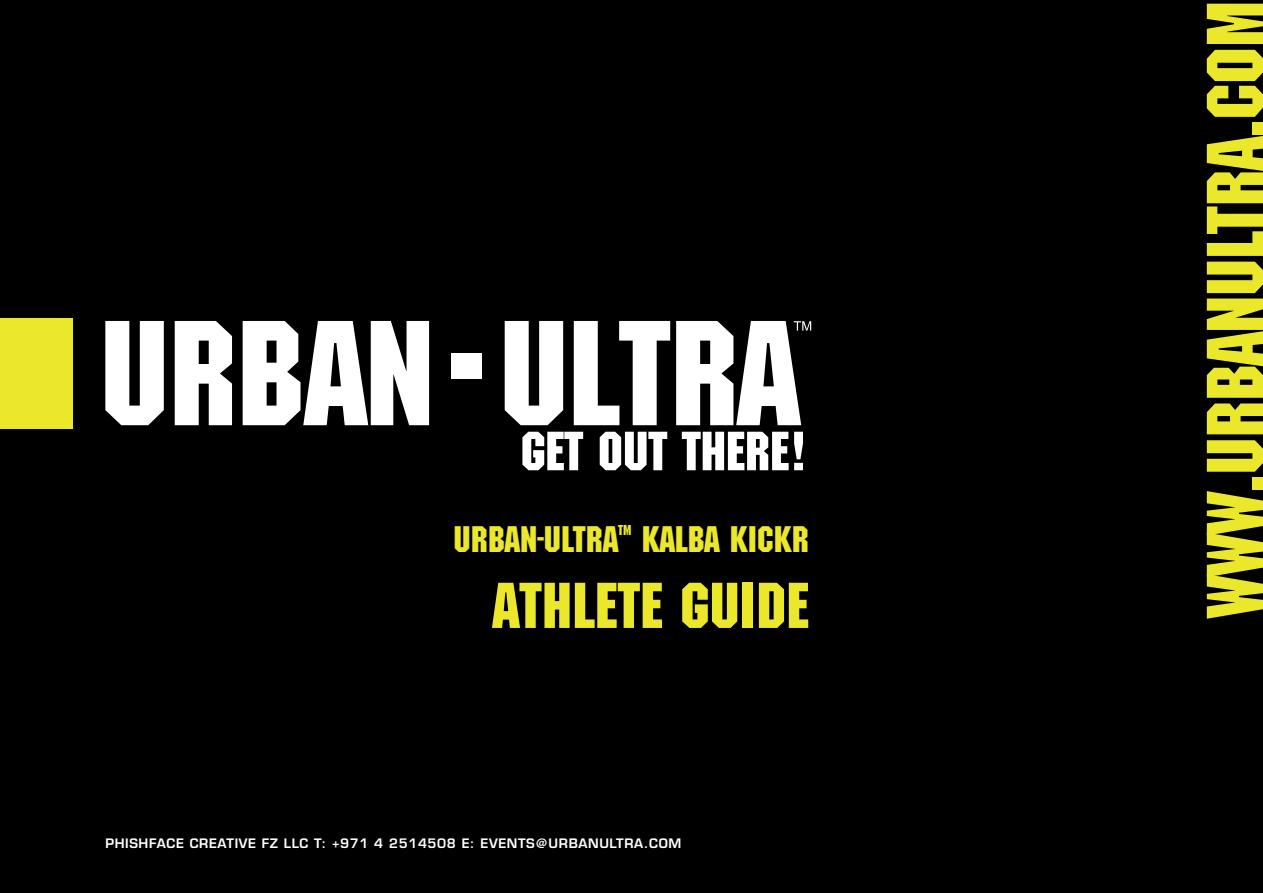
<style>
.page{position:relative;width:1263px;height:893px;background:#000}
.page>*{position:absolute;margin:0;border:0;box-sizing:border-box;transform-origin:0 0}
.t1{font:78.3px "Machine";letter-spacing:-.01em;color:#ebe72a}
.t2{font:63px "Machine";color:#ebe72a}
.t3{font:36px "Machine";color:#ebe72a}
.t4{font:13.95px "Machine";color:#ebe72a}
.t5{font:600 12.75px "Eurostile";letter-spacing:.05em;color:#fff}
</style>
<div class="page">
<svg style="left:105px;top:321px;width:59px;height:104px"></svg>
<svg style="left:175px;top:321px;width:57px;height:104px;background:#d8d8d8"></svg>
<svg style="left:243px;top:321px;width:186px;height:104px"></svg>
<div style="left:452px;top:353px;width:30px;height:25px;background:#fff"></div>
<svg style="left:505px;top:321px;width:58px;height:104px"></svg>
<svg style="left:574px;top:321px;width:96px;height:104px"></svg>
<svg style="left:522px;top:432px;width:61px;height:38px"></svg>
<svg style="left:600px;top:432px;width:67px;height:38px"></svg>
<svg style="left:682px;top:432px;width:121px;height:38px"></svg>
<svg style="left:676px;top:321px;width:135px;height:104px"></svg>
<div style="left:0;top:318px;width:72px;height:110px;background:#ebe72a"></div>
<h3 class="t3" style="left:454px;top:519px;width:166px">URBAN-ULTRA</h3>
<p class="t4" style="left:618px;top:522px;width:15px">TM</p>
<h3 class="t3" style="left:642px;top:519px;width:169px">KALBA KICKR</h3>
<h2 class="t2" style="left:493px;top:569px;width:318px">ATHLETE GUIDE</h2>
<p class="t5" style="left:105px;top:835px;width:577px">PHISHFACE CREATIVE FZ LLC T: +971 4 2514508 E: EVENTS@URBANULTRA.COM</p>
<h1 class="t1" style="left:1190px;top:618px;width:619px;rotate:-90deg">WWW.URBANULTRA.COM</h1>
</div>
